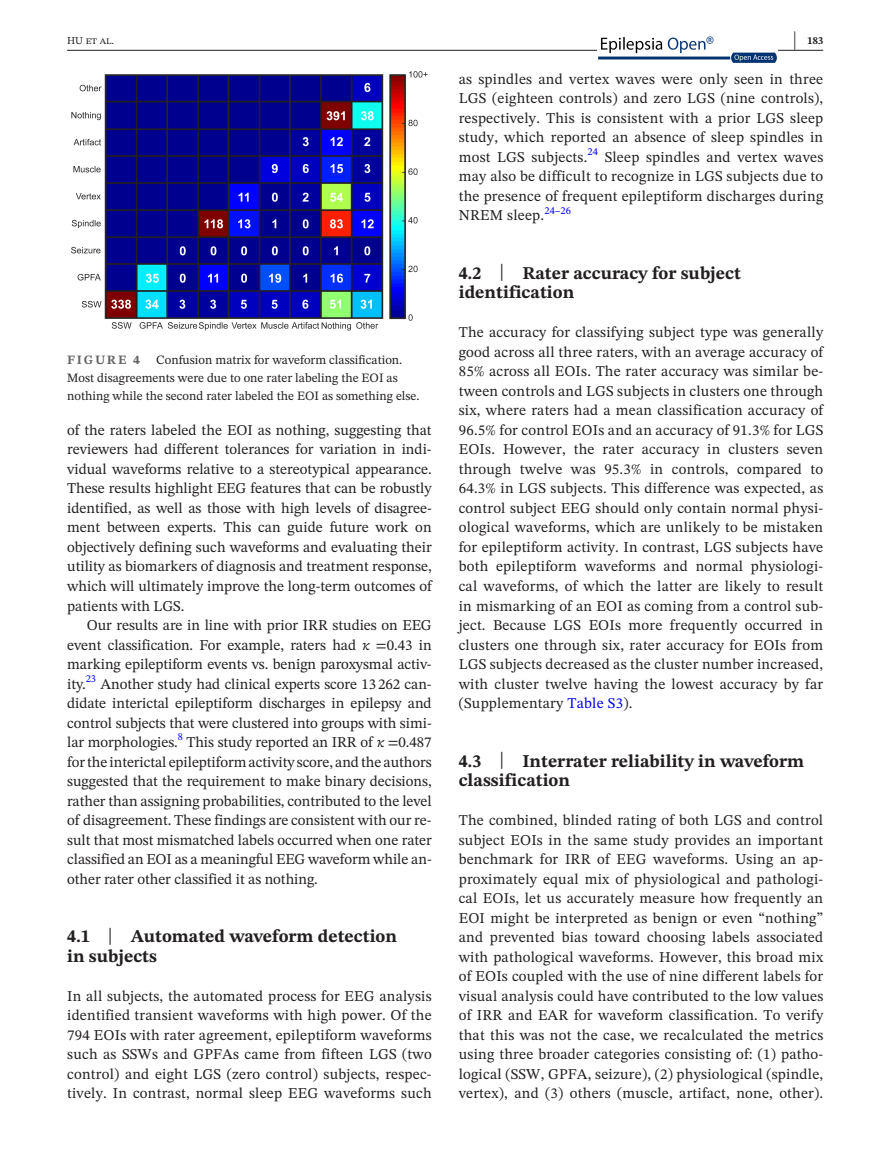
<style>
.page{position:relative;width:893px;height:1174px;background:#fff}
.page>*{position:absolute;margin:0;border:0;box-sizing:border-box;transform-origin:0 0}
.t1{font:700 18px/19.5px "STIX Two Text";color:#231f20}
.t2{font:15px/19.5px "STIX Two Text";letter-spacing:.015em;color:#231f20;text-align:justify}
.t3{font:12.75px/18px "STIX Two Text";color:#231f20}
.t4{font:700 12.75px "STIX Two Text";letter-spacing:.14em;color:#636366}
.t5{font:10.5px "STIX Two Text";letter-spacing:.015em;color:#00f}
.t6{font:10.5px "STIX Two Text";color:#231f20}
.t7{font:700 10.5px "STIX Two Text";color:#231f20}
.s1{font-size:21.6px}
.s2{font-style:italic}
.s3{font-weight:400;font-size:23.7px}
.s4{color:#00f}
</style>
<div class="page">
<hr style="left:67px;top:50px;width:756px;height:1px;background:#231f20">
<img style="left:598px;top:36px;width:180px;height:27px">
<img style="left:71px;top:71px;width:357px;height:260px">
<p class="t6" style="left:67px;top:33px;width:48px">HU et al.</p>
<p class="t7" style="left:794px;top:33px;width:31px"><span class="s1">|</span> 183</p>
<p class="t3" style="left:67px;top:351px;width:354px;text-indent:89px">Confusion matrix for waveform classification.<br>Most disagreements were due to one rater labeling the EOI as nothing while the second rater labeled the EOI as something else.</p>
<p class="t4" style="left:67px;top:351px;width:74px">FIGURE 4</p>
<p class="t2" style="left:67px;top:420px;width:366px">of the raters labeled the EOI as nothing, suggesting that reviewers had different tolerances for variation in indi&shy;vidual waveforms relative to a stereotypical appearance.<br>These results highlight EEG features that can be robustly identified, as well as those with high levels of disagree&shy;ment between experts. This can guide future work on objectively defining such waveforms and evaluating their utility as biomarkers of diagnosis and treatment response, which will ultimately improve the long-term outcomes of patients with LGS.</p>
<p class="t2" style="left:67px;top:615px;width:366px;text-indent:20px">Our results are in line with prior IRR studies on EEG event classification. For example, raters had <span class="s2">κ</span> =0.43 in marking epileptiform events vs. benign paroxysmal activ&shy;ity.</p>
<p class="t5" style="left:86px;top:671px;width:12px">23</p>
<p class="t2" style="left:67px;top:673px;width:366px;text-indent:33px">Another study had clinical experts score 13262 can&shy;didate interictal epileptiform discharges in epilepsy and control subjects that were clustered into groups with simi&shy;lar morphologies.</p>
<p class="t5" style="left:178px;top:729px;width:7px">8</p>
<p class="t2" style="left:67px;top:732px;width:366px;text-indent:119px">This study reported an IRR of <span class="s2">κ</span> =0.487 for the interictal epileptiform activity score, and the authors suggested that the requirement to make binary decisions, rather than assigning probabilities, contributed to the level of disagreement. These findings are consistent with our re&shy;sult that most mismatched labels occurred when one rater classified an EOI as a meaningful EEG waveform while an&shy;other rater other classified it as nothing.</p>
<p class="t1" style="left:67px;top:927px;width:331px">4.1 <span class="s3">|</span> Automated waveform detection in subjects</p>
<p class="t2" style="left:67px;top:985px;width:366px">In all subjects, the automated process for EEG analysis identified transient waveforms with high power. Of the 794 EOIs with rater agreement, epileptiform waveforms such as SSWs and GPFAs came from fifteen LGS (two control) and eight LGS (zero control) subjects, respec&shy;tively. In contrast, normal sleep EEG waveforms such</p>
<p class="t2" style="left:459px;top:69px;width:366px">as spindles and vertex waves were only seen in three LGS (eighteen controls) and zero LGS (nine controls), respectively. This is consistent with a prior LGS sleep study, which reported an absence of sleep spindles in most LGS subjects.</p>
<p class="t5" style="left:588px;top:144px;width:12px">24</p>
<p class="t2" style="left:459px;top:147px;width:366px;text-indent:146px">Sleep spindles and vertex waves may also be difficult to recognize in LGS subjects due to the presence of frequent epileptiform discharges during NREM sleep.</p>
<p class="t5" style="left:544px;top:203px;width:28px">24–26</p>
<p class="t1" style="left:459px;top:264px;width:284px">4.2 <span class="s3">|</span> Rater accuracy for subject identification</p>
<p class="t2" style="left:459px;top:322px;width:366px">The accuracy for classifying subject type was generally good across all three raters, with an average accuracy of 85% across all EOIs. The rater accuracy was similar be&shy;tween controls and LGS subjects in clusters one through six, where raters had a mean classification accuracy of 96.5% for control EOIs and an accuracy of 91.3% for LGS EOIs. However, the rater accuracy in clusters seven through twelve was 95.3% in controls, compared to 64.3% in LGS subjects. This difference was expected, as control subject EEG should only contain normal physi&shy;ological waveforms, which are unlikely to be mistaken for epileptiform activity. In contrast, LGS subjects have both epileptiform waveforms and normal physiologi&shy;cal waveforms, of which the latter are likely to result in mismarking of an EOI as coming from a control sub&shy;ject. Because LGS EOIs more frequently occurred in clusters one through six, rater accuracy for EOIs from LGS subjects decreased as the cluster number increased, with cluster twelve having the lowest accuracy by far (Supplementary <span class="s4">Table S3</span>).</p>
<p class="t1" style="left:459px;top:751px;width:347px">4.3 <span class="s3">|</span> Interrater reliability in waveform classification</p>
<p class="t2" style="left:459px;top:810px;width:366px">The combined, blinded rating of both LGS and control subject EOIs in the same study provides an important benchmark for IRR of EEG waveforms. Using an ap&shy;proximately equal mix of physiological and pathologi&shy;cal EOIs, let us accurately measure how frequently an EOI might be interpreted as benign or even “nothing” and prevented bias toward choosing labels associated with pathological waveforms. However, this broad mix of EOIs coupled with the use of nine different labels for visual analysis could have contributed to the low values of IRR and EAR for waveform classification. To verify that this was not the case, we recalculated the metrics using three broader categories consisting of: (1) patho&shy;logical (SSW, GPFA, seizure), (2) physiological (spindle, vertex), and (3) others (muscle, artifact, none, other).</p>
</div>
